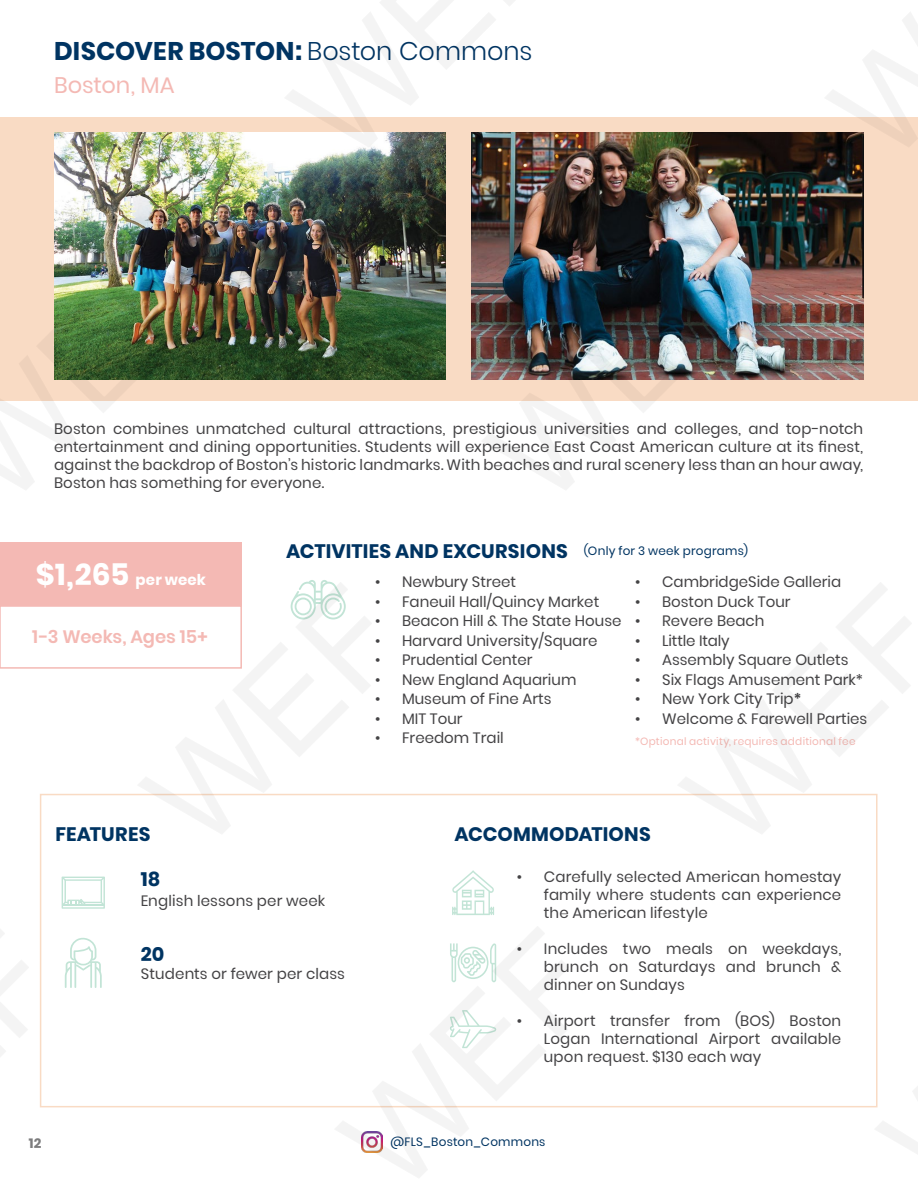
<style>
.page{position:relative;width:918px;height:1188px;background:#fff}
.page>*{position:absolute;margin:0;border:0;box-sizing:border-box;transform-origin:0 0}
.t1{font:700 25.5px "Poppins";color:#003462}
.t2{font:22.5px "Poppins";color:#f4b9b4}
.t3{font:700 19.5px "Poppins";letter-spacing:.01em;color:#003462}
.t4{font:600 18px "Poppins";color:#f4b9b4}
.t5{font:15px/18px "Poppins";color:#444345;text-align:justify}
.t6{font:700 15px "Poppins";letter-spacing:.01em;color:#fff}
.t7{font:700 13.5px "Poppins";color:#7c7c7d}
.t8{font:12px "Poppins";letter-spacing:.02em;color:#003462}
.t9{font:10.5px "Poppins";letter-spacing:.025em;color:#f4b9b4}
.s1{font-weight:300}
.s2{font-size:30px}
.s3{font-weight:600}
</style>
<div class="page">
<div style="left:0;top:117px;width:918px;height:284px;background:#f9dbc4"></div>
<img style="left:54px;top:133px;width:392px;height:247px">
<img style="left:471px;top:133px;width:393px;height:247px">
<svg style="left:89px;top:939px;width:13px;height:49px"></svg>
<svg style="left:452px;top:870px;width:42px;height:35px"></svg>
<svg style="left:62px;top:877px;width:43px;height:32px"></svg>
<div style="left:0;top:605px;width:242px;height:64px;border:2px solid #f4b9b4"></div>
<div style="left:0;top:542px;width:242px;height:64px;background:#f4b9b4"></div>
<img style="left:267px;top:0;width:313px;height:187px">
<img style="left:807px;top:13px;width:111px;height:174px">
<img style="left:0;top:218px;width:236px;height:271px">
<img style="left:471px;top:218px;width:305px;height:271px">
<img style="left:120px;top:580px;width:313px;height:253px">
<img style="left:660px;top:583px;width:251px;height:292px">
<img style="left:0;top:905px;width:89px;height:203px">
<img style="left:316px;top:905px;width:313px;height:272px">
<img style="left:856px;top:905px;width:62px;height:249px">
<h1 class="t1" style="left:54px;top:36px;width:480px">DISCOVER BOSTON: <span class="s1">Boston Commons</span></h1>
<h2 class="t2" style="left:54px;top:72px;width:122px">Boston, MA</h2>
<p class="t5" style="left:54px;top:420px;width:811px">Boston combines unmatched cultural attractions, prestigious universities and colleges, and top-notch entertainment and dining opportunities. Students will experience East Coast American culture at its finest, against the backdrop of Boston’s historic landmarks. With beaches and rural scenery less than an hour away, Boston has something for everyone.</p>
<p class="t6" style="left:36px;top:571px;width:172px"><span class="s2">$1,265</span> per week</p>
<p class="t4" style="left:32px;top:626px;width:177px">1-3 Weeks, Ages 15+</p>
<p class="t8" style="left:584px;top:544px;width:166px">(Only for 3 week programs)</p>
<h3 class="t3" style="left:286px;top:540px;width:283px">ACTIVITIES AND EXCURSIONS</h3>
<p class="t5" style="left:375px;top:573px;width:143px">• Newbury Street</p>
<p class="t5" style="left:375px;top:592px;width:226px">• Faneuil Hall/Quincy Market</p>
<p class="t5" style="left:375px;top:612px;width:248px">• Beacon Hill &amp; The State House</p>
<p class="t5" style="left:375px;top:631px;width:224px">• Harvard University/Square</p>
<p class="t5" style="left:375px;top:651px;width:159px">• Prudential Center</p>
<p class="t5" style="left:375px;top:670px;width:203px">• New England Aquarium</p>
<p class="t5" style="left:375px;top:690px;width:178px">• Museum of Fine Arts</p>
<p class="t5" style="left:375px;top:709px;width:89px">• MIT Tour</p>
<p class="t5" style="left:375px;top:729px;width:130px">• Freedom Trail</p>
<p class="t5" style="left:635px;top:573px;width:207px">• CambridgeSide Galleria</p>
<p class="t5" style="left:635px;top:592px;width:157px">• Boston Duck Tour</p>
<p class="t5" style="left:635px;top:612px;width:131px">• Revere Beach</p>
<p class="t5" style="left:635px;top:631px;width:96px">• Little Italy</p>
<p class="t5" style="left:635px;top:651px;width:215px">• Assembly Square Outlets</p>
<p class="t5" style="left:635px;top:670px;width:229px">• Six Flags Amusement Park*</p>
<p class="t5" style="left:635px;top:690px;width:168px">• New York City Trip<span class="s3">*</span></p>
<p class="t5" style="left:635px;top:709px;width:234px">• Welcome &amp; Farewell Parties</p>
<p class="t9" style="left:635px;top:735px;width:222px">*Optional activity, requires additional fee</p>
<h3 class="t3" style="left:56px;top:823px;width:96px">FEATURES</h3>
<h3 class="t3" style="left:454px;top:823px;width:198px">ACCOMMODATIONS</h3>
<p class="t5" style="left:544px;top:867px;width:299px;text-indent:-27px">• Carefully selected American homestay family where students can experience the American lifestyle</p>
<p class="t5" style="left:544px;top:939px;width:299px;text-indent:-27px">• Includes two meals on weekdays, brunch on Saturdays and brunch &amp; dinner on Sundays</p>
<p class="t5" style="left:544px;top:1011px;width:299px;text-indent:-27px">• Airport transfer from (BOS) Boston Logan International Airport available upon request. $130 each way</p>
<h3 class="t3" style="left:141px;top:868px;width:21px">18</h3>
<p class="t5" style="left:141px;top:892px;width:186px">English lessons per week</p>
<h3 class="t3" style="left:141px;top:943px;width:25px">20</h3>
<p class="t5" style="left:141px;top:965px;width:206px">Students or fewer per class</p>
<p class="t7" style="left:29px;top:1136px;width:14px">12</p>
<p class="t8" style="left:391px;top:1135px;width:157px">@FLS_Boston_Commons</p>
</div>
